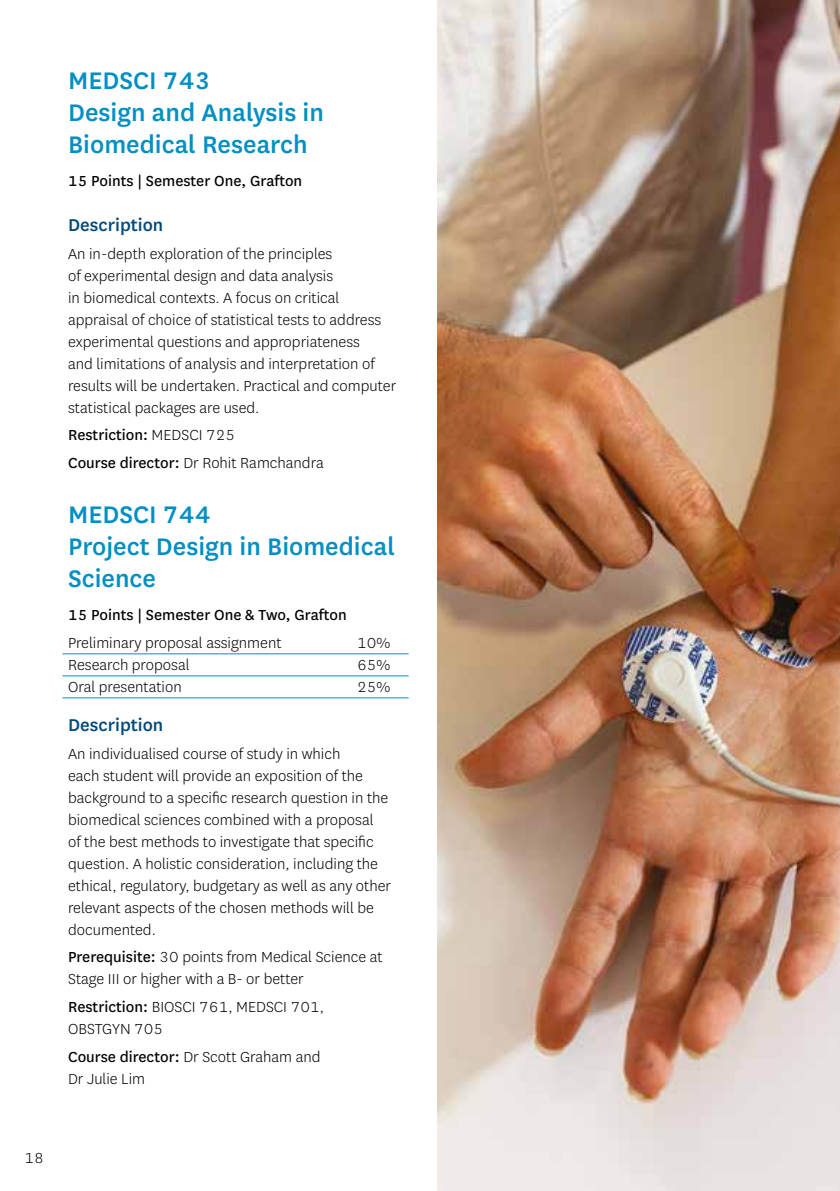
<style>
.page{position:relative;width:840px;height:1191px;background:#fff}
.page>*{position:absolute;margin:0;border:0;box-sizing:border-box;transform-origin:0 0}
.t1{font:500 28px/32px "National";color:#008fc3}
.t2{font:500 20px "National";color:#00497a}
.t3{font:300 17px/22px "National";color:#000}
.t4{font:17px/27.6px "National";color:#000}
.s1{font-weight:300}
.s2{font-weight:400}
</style>
<div class="page">
<hr style="left:62px;top:653px;width:346px;height:1px;background:#008fc3">
<hr style="left:62px;top:675px;width:346px;height:1px;background:#008fc3">
<hr style="left:62px;top:697px;width:346px;height:1px;background:#008fc3">
<img style="left:437px;top:0;width:402px;height:1191px">
<h1 class="t1" style="left:68px;top:63px;width:257px">MEDSCI 743<br>Design and Analysis in<br>Biomedical Research</h1>
<p class="t4" style="left:68px;top:166px;width:235px">15 Points | Semester One, Grafton</p>
<p class="t2" style="left:68px;top:211px;width:97px">Description</p>
<p class="t3" style="left:68px;top:242px;width:329px">An in-depth exploration of the principles<br>of experimental design and data analysis<br>in biomedical contexts. A focus on critical appraisal of choice of statistical tests to address experimental questions and appropriateness<br>and limitations of analysis and interpretation of results will be undertaken. Practical and computer statistical packages are used.</p>
<p class="t4" style="left:68px;top:420px;width:257px">Restriction: <span class="s1">MEDSCI 725<br></span>Course director: <span class="s1">Dr Rohit Ramchandra</span></p>
<h1 class="t1" style="left:68px;top:496px;width:328px">MEDSCI 744<br>Project Design in Biomedical<br>Science</h1>
<p class="t4" style="left:68px;top:600px;width:280px">15 Points | Semester One &amp; Two, Grafton</p>
<p class="t3" style="left:68px;top:631px;width:215px">Preliminary proposal assignment</p>
<p class="t3" style="left:357px;top:631px;width:35px">10%</p>
<p class="t3" style="left:68px;top:653px;width:123px">Research proposal</p>
<p class="t3" style="left:357px;top:653px;width:35px">65%</p>
<p class="t3" style="left:68px;top:675px;width:115px">Oral presentation</p>
<p class="t3" style="left:357px;top:675px;width:35px">25%</p>
<p class="t2" style="left:68px;top:711px;width:97px">Description</p>
<p class="t3" style="left:68px;top:742px;width:324px">An individualised course of study in which<br>each student will provide an exposition of the background to a specific research question in the biomedical sciences combined with a proposal<br>of the best methods to investigate that specific question. A holistic consideration, including the ethical, regulatory, budgetary as well as any other relevant aspects of the chosen methods will be documented.</p>
<p class="t3" style="left:68px;top:945px;width:316px"><span class="s2">Prerequisite:</span> 30 points from Medical Science at<br>Stage III or higher with a B- or better</p>
<p class="t3" style="left:68px;top:995px;width:257px"><span class="s2">Restriction:</span> BIOSCI 761, MEDSCI 701,<br>OBSTGYN 705</p>
<p class="t3" style="left:68px;top:1045px;width:254px"><span class="s2">Course director:</span> Dr Scott Graham and<br>Dr Julie Lim</p>
<p class="t3" style="left:24px;top:1146px;width:21px">18</p>
</div>
